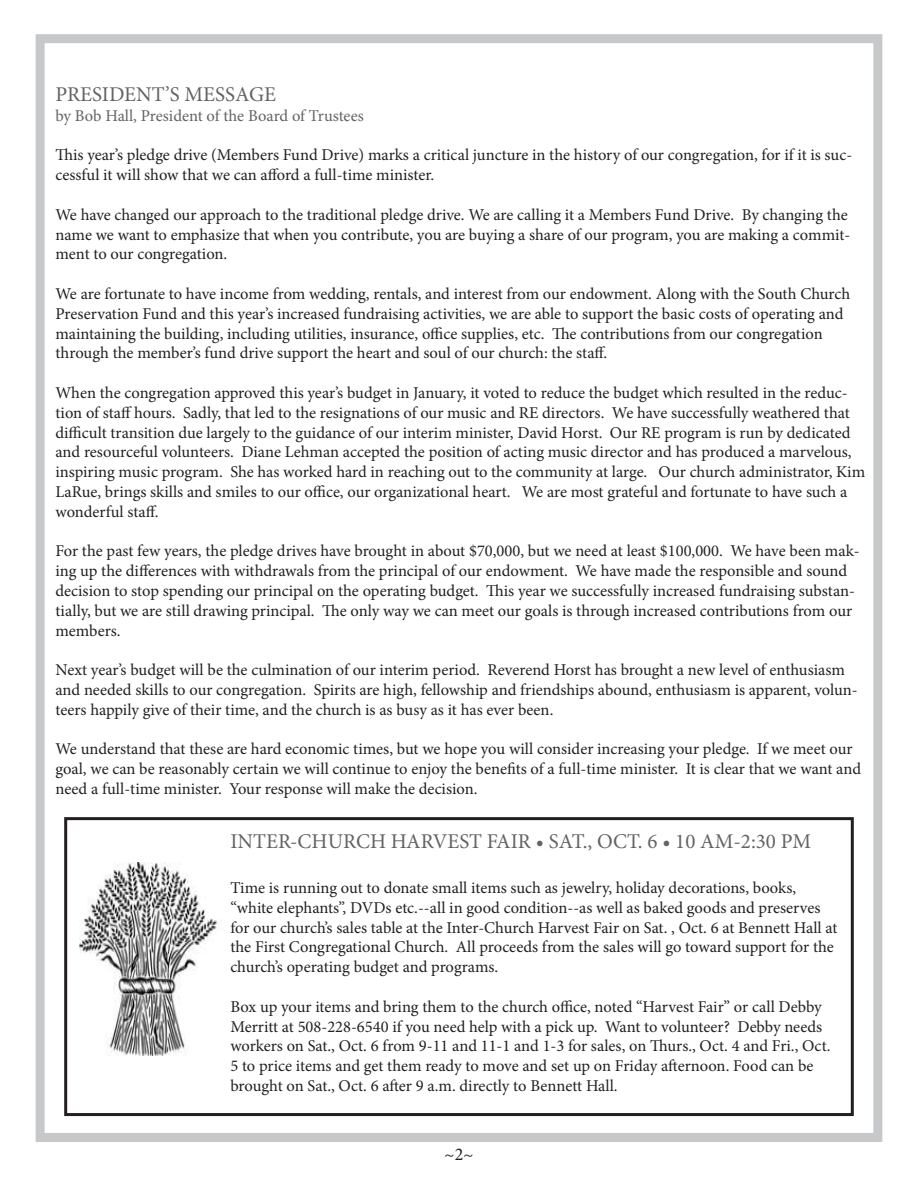
<style>
.page{position:relative;width:918px;height:1188px;background:#fff}
.page>*{position:absolute;margin:0;border:0;box-sizing:border-box;transform-origin:0 0}
.t1{font:21px "Minion Pro";color:#636366}
.t2{font:18px "Minion Pro";color:#231f20}
.t3{font:16.5px/19.8px "Minion Pro";letter-spacing:-.005em;color:#231f20}
.t4{font:16.5px "Minion Pro";letter-spacing:-.005em;color:#636366}
</style>
<div class="page">
<div style="left:36px;top:34px;width:846px;height:1108px;border:9px solid #c7c8ca"></div>
<div style="left:64px;top:817px;width:790px;height:299px;border:3px solid #231f20"></div>
<img style="left:80px;top:862px;width:139px;height:194px">
<p class="t1" style="left:56px;top:80px;width:222px">PRESIDENT’S MESSAGE</p>
<p class="t4" style="left:56px;top:104px;width:310px">by Bob Hall, President of the Board of Trustees</p>
<p class="t3" style="left:56px;top:145px;width:798px">This year’s pledge drive (Members Fund Drive) marks a critical juncture in the history of our congregation, for if it is suc&shy;cessful it will show that we can afford a full-time minister.</p>
<p class="t3" style="left:56px;top:205px;width:796px">We have changed our approach to the traditional pledge drive. We are calling it a Members Fund Drive. By changing the name we want to emphasize that when you contribute, you are buying a share of our program, you are making a commit&shy;ment to our congregation.</p>
<p class="t3" style="left:56px;top:284px;width:796px">We are fortunate to have income from wedding, rentals, and interest from our endowment. Along with the South Church Preservation Fund and this year’s increased fundraising activities, we are able to support the basic costs of operating and maintaining the building, including utilities, insurance, office supplies, etc. The contributions from our congregation through the member’s fund drive support the heart and soul of our church: the staff.</p>
<p class="t3" style="left:56px;top:383px;width:811px">When the congregation approved this year’s budget in January, it voted to reduce the budget which resulted in the reduc&shy;tion of staff hours. Sadly, that led to the resignations of our music and RE directors. We have successfully weathered that difficult transition due largely to the guidance of our interim minister, David Horst. Our RE program is run by dedicated and resourceful volunteers. Diane Lehman accepted the position of acting music director and has produced a marvelous, inspiring music program. She has worked hard in reaching out to the community at large. Our church administrator, Kim LaRue, brings skills and smiles to our office, our organizational heart. We are most grateful and fortunate to have such a wonderful staff.</p>
<p class="t3" style="left:56px;top:541px;width:806px">For the past few years, the pledge drives have brought in about $70,000, but we need at least $100,000. We have been mak&shy;ing up the differences with withdrawals from the principal of our endowment. We have made the responsible and sound decision to stop spending our principal on the operating budget. This year we successfully increased fundraising substan&shy;tially, but we are still drawing principal. The only way we can meet our goals is through increased contributions from our members.</p>
<p class="t3" style="left:56px;top:660px;width:804px">Next year’s budget will be the culmination of our interim period. Reverend Horst has brought a new level of enthusiasm and needed skills to our congregation. Spirits are high, fellowship and friendships abound, enthusiasm is apparent, volun&shy;teers happily give of their time, and the church is as busy as it has ever been.</p>
<p class="t3" style="left:56px;top:739px;width:807px">We understand that these are hard economic times, but we hope you will consider increasing your pledge. If we meet our goal, we can be reasonably certain we will continue to enjoy the benefits of a full-time minister. It is clear that we want and need a full-time minister. Your response will make the decision.</p>
<p class="t1" style="left:230px;top:827px;width:582px">INTER-CHURCH HARVEST FAIR • SAT., OCT. 6 • 10 AM-2:30 PM</p>
<p class="t3" style="left:230px;top:878px;width:609px">Time is running out to donate small items such as jewelry, holiday decorations, books, “white elephants”, DVDs etc.--all in good condition--as well as baked goods and preserves for our church’s sales table at the Inter-Church Harvest Fair on Sat. , Oct. 6 at Bennett Hall at the First Congregational Church. All proceeds from the sales will go toward support for the church’s operating budget and programs.</p>
<p class="t3" style="left:230px;top:997px;width:602px">Box up your items and bring them to the church office, noted “Harvest Fair” or call Debby Merritt at 508-228-6540 if you need help with a pick up. Want to volunteer? Debby needs workers on Sat., Oct. 6 from 9-11 and 11-1 and 1-3 for sales, on Thurs., Oct. 4 and Fri., Oct.<br>5 to price items and get them ready to move and set up on Friday afternoon. Food can be brought on Sat., Oct. 6 after 9 a.m. directly to Bennett Hall.</p>
<p class="t2" style="left:444px;top:1143px;width:31px">~2~</p>
</div>
